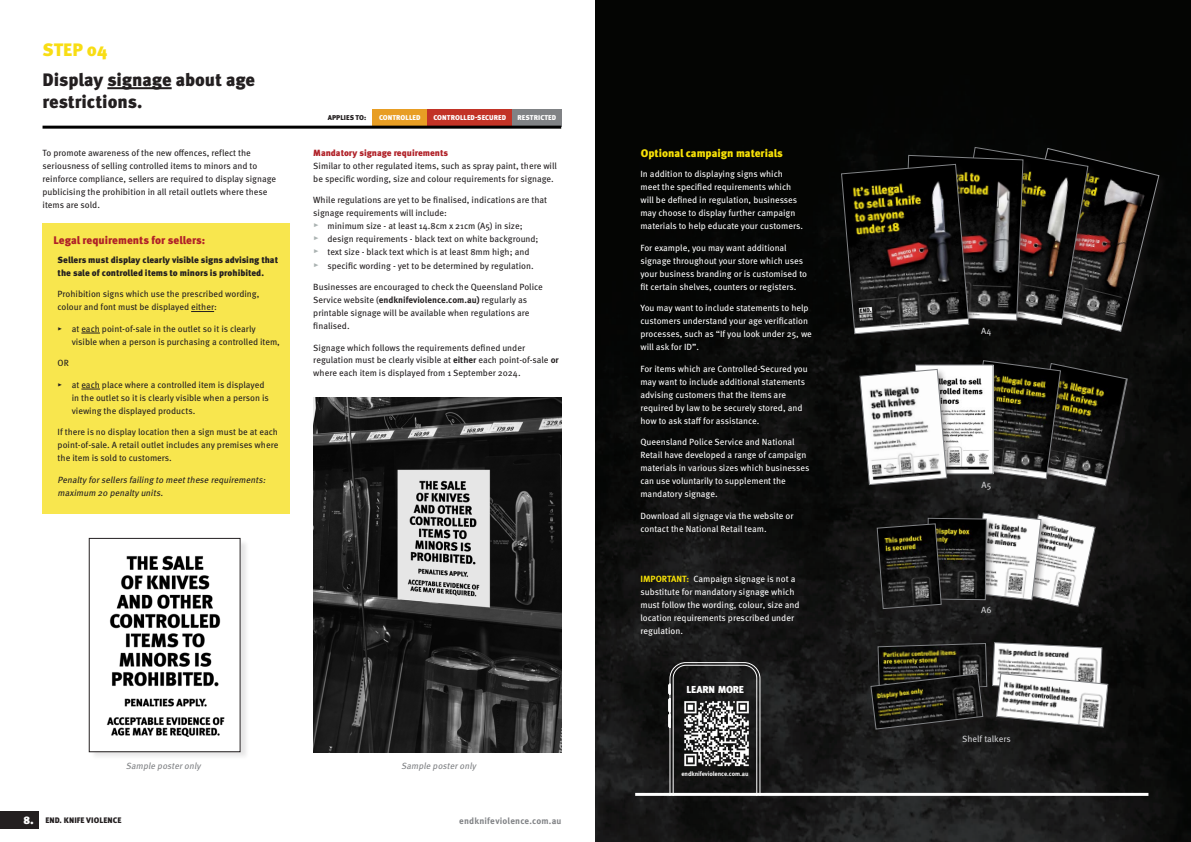
<style>
.page{position:relative;width:1191px;height:842px;background:#fff}
.page>*{position:absolute;margin:0;border:0;box-sizing:border-box;transform-origin:0 0}
.t1{font:900 18px/21.6px "Meta Pro";letter-spacing:-.005em;color:#231f20}
.t2{font:900 18px "Meta Pro";color:#f8dd14}
.t3{font:900 11px "Meta Pro";color:#b02128}
.t4{font:900 11px "Meta Pro";color:#f7e107}
.t5{font:900 11px "Meta Pro";color:#fff}
.t6{font:900 10.1px "Meta Pro";letter-spacing:-.02em;color:#fff}
.t7{font:9px/13px "Meta Pro";color:#231f20}
.t8{font:9px/13px "Meta Pro";color:#fff}
.t9{font:900 9px/13px "Meta Pro";color:#231f20}
.t10{font:italic 9px/13px "Meta Pro";color:#231f20}
.t11{font:italic 9px "Meta Pro";color:#808285}
.t12{font:900 9px "Meta Pro";color:#b02128}
.t13{font:700 9px "Meta Pro";letter-spacing:.02em;color:#808285}
.t14{font:9px "Meta Pro";color:#d1d2d4}
.t15{font:900 8px "Meta Pro";letter-spacing:.01em;color:#231f20}
.t16{font:900 7px "Meta Pro";letter-spacing:.01em;color:#fff}
.t17{font:900 7px "Meta Pro";letter-spacing:.01em;color:#231f20}
.Subby{font:700 6.4px "Meta Pro";letter-spacing:-.01em;color:#fff}
.s1{font-family:"Meta Pro Norm";font-size:11px;color:#abb3b2}
.s2{font-weight:700}
.s3{font-family:"Meta Pro Norm"}
.s4{font-size:12.6px}
.s5{font-weight:700;color:#f7e107}
</style>
<div class="page">
<div style="left:43px;top:223px;width:247px;height:291px;background:#f8e64e"></div>
<hr style="left:107px;top:87px;width:65px;height:2px;background:#231f20">
<svg style="left:191px;top:311px;width:23px;height:1px"></svg>
<svg style="left:81px;top:333px;width:19px;height:1px"></svg>
<svg style="left:81px;top:389px;width:19px;height:1px"></svg>
<div style="left:0;top:812px;width:39px;height:17px;background:#231f20"></div>
<div style="left:90px;top:539px;width:159px;height:222px;background:#231f20;opacity:.11"></div>
<img style="left:91px;top:540px;width:147px;height:210px">
<div style="left:89px;top:538px;width:151px;height:214px;border:1px solid #231f20"></div>
<div style="left:372px;top:109px;width:55px;height:18px;background:#e89e24"></div>
<div style="left:427px;top:109px;width:85px;height:18px;background:#c23326"></div>
<div style="left:512px;top:109px;width:49px;height:18px;background:#808285"></div>
<hr style="left:43px;top:126px;width:518px;height:3px;background:#000">
<img style="left:313px;top:397px;width:248px;height:355px">
<img style="left:595px;top:0;width:596px;height:842px">
<div style="left:1008px;top:147px;width:160px;height:194px;background:#080908"></div>
<div style="left:1027px;top:362px;width:109px;height:133px;background:#231f20;opacity:.4"></div>
<div style="left:967px;top:359px;width:102px;height:129px;background:#231f20;opacity:.4"></div>
<svg style="left:969px;top:360px;width:158px;height:126px;background:#2b2a21"></svg>
<div style="left:913px;top:363px;width:89px;height:120px;background:#231f20;opacity:.4"></div>
<img style="left:956px;top:367px;width:35px;height:105px">
<div style="left:858px;top:367px;width:98px;height:127px;background:#231f20;opacity:.4"></div>
<svg style="left:859px;top:369px;width:88px;height:116px"></svg>
<div style="left:1019px;top:513px;width:85px;height:102px;background:#131313"></div>
<div style="left:972px;top:511px;width:78px;height:98px;background:#231f20;opacity:.4"></div>
<div style="left:875px;top:522px;width:75px;height:96px;background:#1a191a"></div>
<svg style="left:877px;top:513px;width:218px;height:96px"></svg>
<div style="left:869px;top:672px;width:122px;height:65px;background:#231f20;opacity:.4"></div>
<div style="left:990px;top:640px;width:120px;height:59px;background:#0d0e0d"></div>
<div style="left:994px;top:672px;width:122px;height:63px;background:#101110"></div>
<svg style="left:870px;top:642px;width:238px;height:87px;background:#6c6c67"></svg>
<div style="left:839px;top:162px;width:139px;height:181px;background:#0a0b0a"></div>
<svg style="left:841px;top:147px;width:318px;height:187px"></svg>
<svg style="left:668px;top:662px;width:92px;height:131px;background:#2e2e2e"></svg>
<img style="left:682px;top:695px;width:68px;height:77px">
<hr style="left:635px;top:793px;width:513px;height:3px;background:#fff">
<p class="t2" style="left:43px;top:35px;width:66px">STEP 04</p>
<p class="t1" style="left:43px;top:68px;width:214px">Display signage about age restrictions.</p>
<p class="t17" style="left:328px;top:112px;width:40px">APPLIES TO:</p>
<p class="t16" style="left:379px;top:112px;width:43px">CONTROLLED</p>
<p class="t16" style="left:433px;top:112px;width:74px">CONTROLLED-SECURED</p>
<p class="t16" style="left:517px;top:112px;width:40px">RESTRICTED</p>
<p class="t7" style="left:43px;top:146px;width:235px">To promote awareness of the new offences, reflect the seriousness of selling controlled items to minors and to reinforce compliance, sellers are required to display signage publicising the prohibition in all retail outlets where these items are sold.</p>
<p class="t12" style="left:313px;top:146px;width:136px">Mandatory signage requirements</p>
<p class="t7" style="left:313px;top:159px;width:245px">Similar to other regulated items, such as spray paint, there will be specific wording, size and colour requirements for signage.</p>
<p class="t7" style="left:313px;top:193px;width:235px">While regulations are yet to be finalised, indications are that signage requirements will include:</p>
<p class="t7" style="left:313px;top:219px;width:211px"><span class="s1">▸</span> minimum size - at least 14.8cm x 21cm (A5) in size;</p>
<p class="t7" style="left:313px;top:232px;width:227px"><span class="s1">▸</span> design requirements - black text on white background;</p>
<p class="t7" style="left:313px;top:245px;width:218px"><span class="s1">▸</span> text size - black text which is at least 8mm high; and</p>
<p class="t7" style="left:313px;top:258px;width:222px"><span class="s1">▸</span> specific wording - yet to be determined by regulation.</p>
<p class="t7" style="left:313px;top:280px;width:231px">Businesses are encouraged to check the Queensland Police Service website (<span class="s2">endknifeviolence.com.au)</span> regularly as printable signage will be available when regulations are finalised.</p>
<p class="t7" style="left:313px;top:340px;width:247px">Signage which follows the requirements defined under regulation must be clearly visible at <span class="s2">either</span> each point-of-sale <span class="s2">or </span>where each item is displayed from 1 September 2024.</p>
<p class="t3" style="left:54px;top:231px;width:153px">Legal requirements for sellers:</p>
<p class="t9" style="left:58px;top:253px;width:222px">Sellers must display clearly visible signs advising that the sale of controlled items to minors is prohibited.</p>
<p class="t7" style="left:58px;top:287px;width:203px">Prohibition signs which use the prescribed wording, colour and font must be displayed either:</p>
<p class="t7" style="left:72px;top:322px;width:210px;text-indent:-14px"><span class="s3">▸</span> at each point-of-sale in the outlet so it is clearly visible when a person is purchasing a controlled item,</p>
<p class="t7" style="left:58px;top:356px;width:13px">OR</p>
<p class="t7" style="left:72px;top:378px;width:199px;text-indent:-14px"><span class="s3">▸</span> at each place where a controlled item is displayed in the outlet so it is clearly visible when a person is viewing the displayed products.</p>
<p class="t7" style="left:58px;top:425px;width:222px;text-align:justify">If there is no display location then a sign must be at each point-of-sale. A retail outlet includes any premises where the item is sold to customers.</p>
<p class="t10" style="left:58px;top:473px;width:212px">Penaltyforsellersfailing to meetthese requirements: maximum 20 penaltyunits.</p>
<p class="t11" style="left:126px;top:759px;width:79px">Sample posteronly</p>
<p class="t5" style="left:23px;top:811px;width:12px">8<span class="s4">.</span></p>
<p class="t15" style="left:45px;top:814px;width:78px">END. KNIFE VIOLENCE</p>
<p class="t11" style="left:401px;top:759px;width:79px">Sample posteronly</p>
<p class="t13" style="left:459px;top:813px;width:104px">endknifeviolence.com.au</p>
<p class="t4" style="left:640px;top:145px;width:144px">Optional campaign materials</p>
<p class="t8" style="left:640px;top:167px;width:164px">In addition to displaying signs which meet the specified requirements which will be defined in regulation, businesses may choose to display further campaign materials to help educate your customers.</p>
<p class="t8" style="left:640px;top:241px;width:168px">For example, you may want additional signage throughout your store which uses your business branding or is customised to fit certain shelves, counters or registers.</p>
<p class="t8" style="left:640px;top:301px;width:173px">You may want to include statements to help customers understand your age verification processes, such as “If you look under 25, we will ask for ID”.</p>
<p class="t8" style="left:640px;top:362px;width:169px">For items which are Controlled-Secured you may want to include additional statements advising customers that the items are required by law to be securely stored, and how to ask staff for assistance.</p>
<p class="t8" style="left:640px;top:435px;width:171px">Queensland Police Service and National Retail have developed a range of campaign materials in various sizes which businesses can use voluntarily to supplement the mandatory signage.</p>
<p class="t8" style="left:640px;top:509px;width:155px">Download all signage via the website or contact the National Retail team.</p>
<p class="t8" style="left:640px;top:572px;width:161px"><span class="s5">IMPORTANT:</span> Campaign signage is not a substitute for mandatory signage which must follow the wording, colour, size and location requirements prescribed under regulation.</p>
<p class="t6" style="left:686px;top:682px;width:59px">LEARN MORE</p>
<p class="Subby" style="left:681px;top:769px;width:69px">endknifeviolence.com.au</p>
<p class="t14" style="left:981px;top:324px;width:12px">A4</p>
<p class="t14" style="left:981px;top:478px;width:11px">A5</p>
<p class="t14" style="left:981px;top:603px;width:12px">A6</p>
<p class="t14" style="left:962px;top:732px;width:50px">Shelf talkers</p>
</div>
